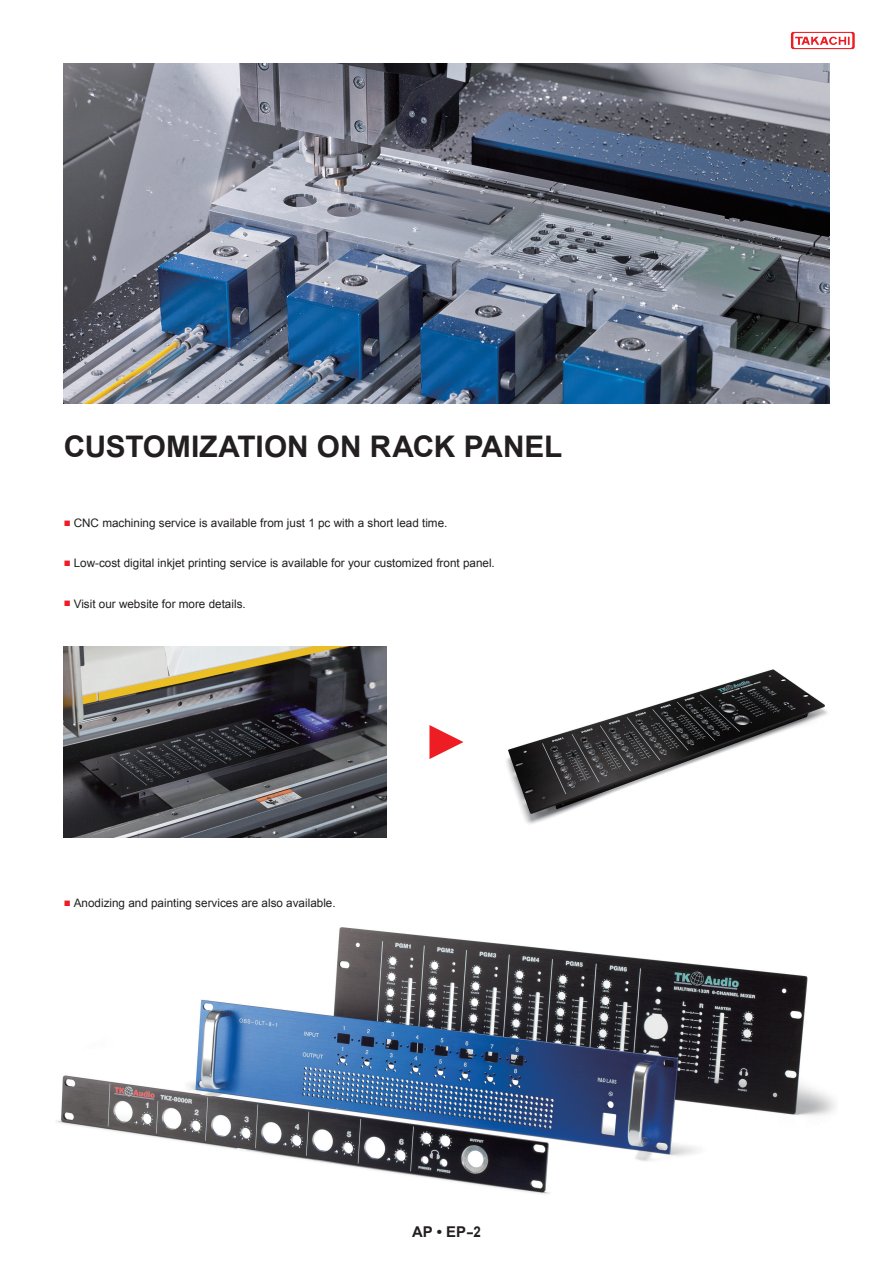
<style>
.page{position:relative;width:893px;height:1263px;background:#fff}
.page>*{position:absolute;margin:0;border:0;box-sizing:border-box;transform-origin:0 0}
.t1{font:700 29.7px "Arial";letter-spacing:-.005em;color:#231f20}
.t2{font:700 14.85px "Arial";color:#231f20}
.t3{font:11.7px "Arial";color:#231f20}
.s1{color:#ee1d23}
</style>
<div class="page">
<svg style="left:791px;top:32px;width:64px;height:17px"></svg>
<img style="left:64px;top:64px;width:765px;height:340px">
<img style="left:64px;top:646px;width:323px;height:192px">
<img style="left:506px;top:669px;width:322px;height:155px">
<svg style="left:429px;top:725px;width:34px;height:34px"></svg>
<img style="left:56px;top:927px;width:780px;height:268px">
<h1 class="t1" style="left:64px;top:427px;width:500px">CUSTOMIZATION ON RACK PANEL</h1>
<p class="t3" style="left:64px;top:515px;width:385px"><span class="s1">■</span> CNC machining service is available from just 1 pc with a short lead time.</p>
<p class="t3" style="left:64px;top:555px;width:433px"><span class="s1">■</span> Low-cost digital inkjet printing service is available for your customized front panel.</p>
<p class="t3" style="left:64px;top:596px;width:183px"><span class="s1">■</span> Visit our website for more details.</p>
<p class="t3" style="left:64px;top:895px;width:273px"><span class="s1">■</span> Anodizing and painting services are also available.</p>
<p class="t2" style="left:412px;top:1222px;width:70px">AP • EP-2</p>
</div>
